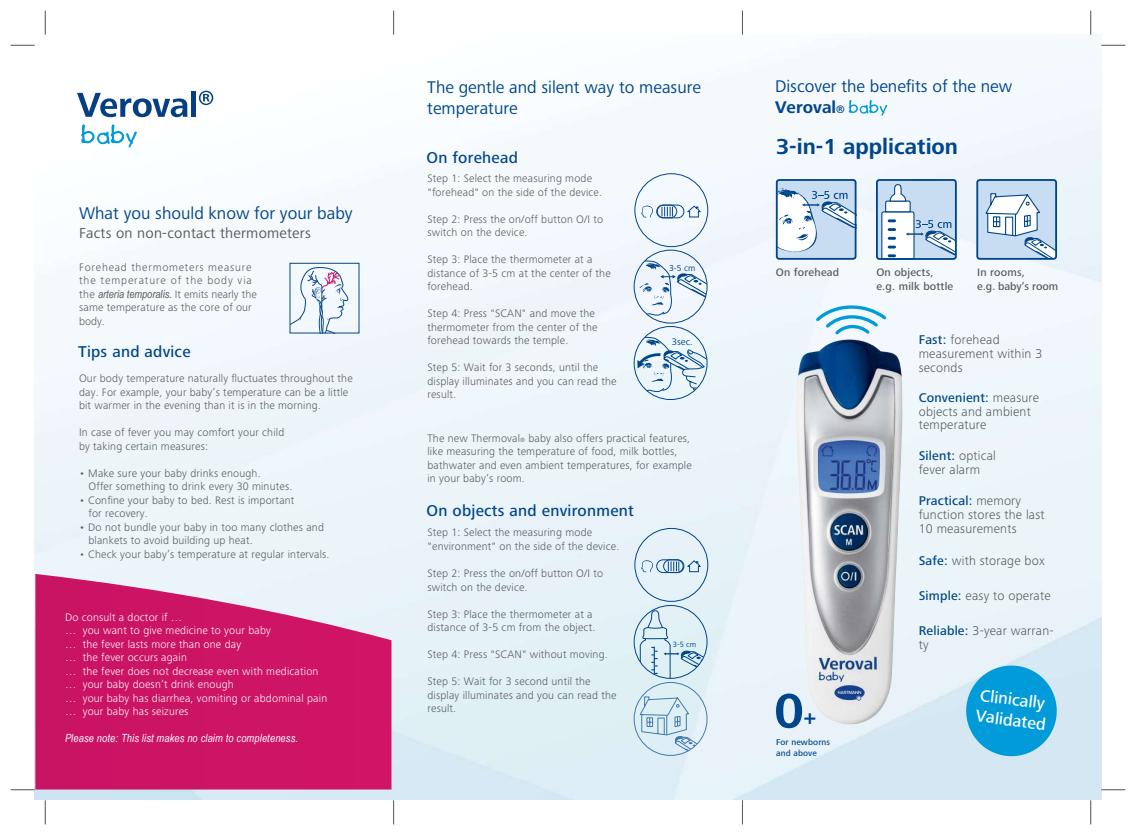
<style>
.page{position:relative;width:1136px;height:835px;background:#fff}
.page>*{position:absolute;margin:0;border:0;box-sizing:border-box;transform-origin:0 0}
.t1{font:700 50.38px "Frutiger Next Pro";color:#00468a}
.t2{font:700 22.5px "Frutiger Next Pro";color:#00468a}
.t3{font:700 21px "Frutiger Next Pro";color:#00468a}
.t4{font:17.5px/21px "Frutiger Next Pro";color:#00468a}
.t5{font:500 17.25px "Frutiger Next Pro";color:#fff}
.t6{font:500 16.25px "Frutiger Next Pro";letter-spacing:.015em;color:#00468a}
.t7{font:15px "Frutiger Next Pro";letter-spacing:.015em;color:#58595b}
.t8{font:300 13.12px/13.8px "Frutiger Next Pro";letter-spacing:.015em;color:#58595b}
.t9{font:300 11.25px/13.5px "Frutiger Next Pro";letter-spacing:.015em;color:#58595b}
.t10{font:300 11.25px/13.5px "Frutiger Next Pro";letter-spacing:.015em;color:#fff}
.t11{font:300 11.25px/13.5px "Frutiger Next Pro";letter-spacing:.065em;color:#58595b}
.t12{font:italic 11.25px "Arial Narrow";letter-spacing:.015em;color:#fff}
.t13{font:500 11.25px/13.5px "Frutiger Next Pro";letter-spacing:.015em;color:#58595b}
.t14{font:500 11.25px/13.5px "Frutiger Next Pro";letter-spacing:-.01em;color:#58595b}
.t15{font:9.88px "Frutiger Next Pro";color:#00468a}
.t16{font:9px "Frutiger Next Pro";color:#00468a}
.t17{font:500 8.75px/10.1px "Frutiger Next Pro";letter-spacing:.015em;color:#00468a}
.t18{font:7.88px "Frutiger Next Pro";color:#00468a}
.s1{font-family:"Arial Narrow";font-weight:400;font-style:italic}
.s2{font-size:6.25px}
.s3{font-weight:700}
.s4{font-weight:700;font-size:11.25px}
.s5{font-weight:500;color:#00468a}
</style>
<div class="page">
<img style="left:35px;top:34px;width:1066px;height:765px">
<svg style="left:291px;top:267px;width:58px;height:64px"></svg>
<div style="left:289px;top:263px;width:70px;height:70px;border:1px solid #0e4c87"></div>
<svg style="left:813px;top:304px;width:76px;height:12px"></svg>
<svg style="left:961px;top:660px;width:100px;height:100px"></svg>
<div style="left:977px;top:180px;width:79px;height:78px;background:#c9ddf2"></div>
<svg style="left:985px;top:193px;width:69px;height:64px"></svg>
<div style="left:976px;top:179px;width:81px;height:81px;border:2px solid #00468a;border-radius:3px"></div>
<div style="left:777px;top:180px;width:79px;height:78px;background:#c9ddf2"></div>
<div style="left:776px;top:179px;width:80px;height:81px;border:2px solid #00468a;border-radius:3px"></div>
<svg style="left:777px;top:187px;width:79px;height:68px"></svg>
<div style="left:877px;top:180px;width:79px;height:79px;background:#c9ddf2;border-radius:4px"></div>
<div style="left:876px;top:179px;width:81px;height:81px;border:2px solid #00468a;border-radius:3px"></div>
<svg style="left:881px;top:183px;width:75px;height:77px"></svg>
<svg style="left:849px;top:100px;width:38px;height:16px"></svg>
<svg style="left:81px;top:124px;width:56px;height:23px"></svg>
<svg style="left:635px;top:260px;width:72px;height:56px"></svg>
<div style="left:634px;top:250px;width:73px;height:73px;border:1px solid #00468a;border-radius:50%"></div>
<svg style="left:635px;top:336px;width:72px;height:56px"></svg>
<div style="left:656px;top:205px;width:28px;height:13px;border:1px solid #00468a;border-radius:6px"></div>
<div style="left:657px;top:205px;width:20px;height:13px;border:1px solid #00468a;border-radius:6px"></div>
<svg style="left:661px;top:207px;width:12px;height:9px"></svg>
<svg style="left:641px;top:205px;width:12px;height:13px"></svg>
<svg style="left:686px;top:205px;width:15px;height:12px"></svg>
<div style="left:634px;top:173px;width:74px;height:74px;border:1px solid #00468a;border-radius:50%"></div>
<svg style="left:638px;top:696px;width:69px;height:59px"></svg>
<div style="left:634px;top:682px;width:73px;height:73px;border:1px solid #00468a;border-radius:50%"></div>
<svg style="left:640px;top:610px;width:67px;height:68px"></svg>
<div style="left:634px;top:605px;width:73px;height:73px;border:1px solid #00468a;border-radius:50%"></div>
<div style="left:656px;top:559px;width:28px;height:14px;border:1px solid #00468a;border-radius:6px"></div>
<div style="left:663px;top:559px;width:20px;height:13px;border:1px solid #00468a;border-radius:6px"></div>
<svg style="left:668px;top:561px;width:11px;height:10px"></svg>
<svg style="left:641px;top:559px;width:12px;height:13px"></svg>
<svg style="left:686px;top:560px;width:15px;height:12px"></svg>
<div style="left:634px;top:528px;width:74px;height:73px;border:1px solid #00468a;border-radius:50%"></div>
<svg style="left:742px;top:11px;width:1px;height:24px"></svg>
<svg style="left:1090px;top:11px;width:1px;height:24px"></svg>
<svg style="left:393px;top:11px;width:1px;height:24px"></svg>
<svg style="left:45px;top:11px;width:1px;height:24px"></svg>
<svg style="left:742px;top:800px;width:1px;height:24px"></svg>
<svg style="left:1090px;top:800px;width:1px;height:24px"></svg>
<svg style="left:393px;top:800px;width:1px;height:24px"></svg>
<svg style="left:45px;top:800px;width:1px;height:24px"></svg>
<svg style="left:11px;top:45px;width:24px;height:1px"></svg>
<svg style="left:11px;top:789px;width:24px;height:1px"></svg>
<svg style="left:1101px;top:45px;width:24px;height:1px"></svg>
<svg style="left:1101px;top:789px;width:24px;height:1px"></svg>
<svg style="left:77px;top:93px;width:110px;height:24px"></svg>
<div style="left:191px;top:91px;width:5px;height:26px;background:#043f83"></div>
<svg style="left:199px;top:91px;width:14px;height:14px"></svg>
<img style="left:756px;top:316px;width:186px;height:454px">
<svg style="left:35px;top:574px;width:356px;height:215px"></svg>
<h3 class="t4" style="left:79px;top:203px;width:275px">What you should know for your baby</h3>
<h3 class="t7" style="left:79px;top:224px;width:233px">Facts on non-contact thermometers</h3>
<p class="t11" style="left:79px;top:260px;width:179px">Forehead thermometers measure the temperature of the body via the <span class="s1">arteria temporalis.</span> It emits nearly the same temperature as the core of our body.</p>
<h3 class="t6" style="left:78px;top:342px;width:114px">Tips and advice</h3>
<p class="t9" style="left:79px;top:372px;width:275px">Our body temperature naturally fluctuates throughout the day. For example, your baby’s temperature can be a little bit warmer in the evening than it is in the morning.</p>
<p class="t9" style="left:79px;top:426px;width:207px">In case of fever you may comfort your child by taking certain measures:</p>
<p class="t9" style="left:88px;top:466px;width:205px;text-indent:-9px">• Make sure your baby drinks enough.<br>Offer something to drink every 30 minutes.</p>
<p class="t9" style="left:88px;top:493px;width:207px;text-indent:-9px">• Confine your baby to bed. Rest is important for recovery.</p>
<p class="t9" style="left:88px;top:520px;width:237px;text-indent:-9px">• Do not bundle your baby in too many clothes and blankets to avoid building up heat.</p>
<p class="t9" style="left:79px;top:547px;width:252px">• Check your baby’s temperature at regular intervals.</p>
<p class="t10" style="left:65px;top:610px;width:264px">Do consult a doctor if …<br>… you want to give medicine to your baby<br>… the fever lasts more than one day<br>… the fever occurs again<br>… the fever does not decrease even with medication … your baby doesn’t drink enough<br>… your baby has diarrhea, vomiting or abdominal pain … your baby has seizures</p>
<p class="t12" style="left:65px;top:730px;width:235px">Please note: This list makes no claim to completeness.</p>
<h3 class="t4" style="left:427px;top:76px;width:275px">The gentle and silent way to measure temperature</h3>
<h3 class="t6" style="left:426px;top:148px;width:93px">On forehead</h3>
<p class="t9" style="left:427px;top:172px;width:176px">Step 1: Select the measuring mode "forehead" on the side of the device.</p>
<p class="t9" style="left:427px;top:212px;width:177px">Step 2: Press the on/off button O/I to switch on the device.</p>
<p class="t9" style="left:427px;top:253px;width:185px">Step 3: Place the thermometer at a distance of 3-5 cm at the center of the forehead.</p>
<p class="t9" style="left:427px;top:307px;width:172px">Step 4: Press "SCAN" and move the thermometer from the center of the forehead towards the temple.</p>
<p class="t9" style="left:427px;top:361px;width:191px">Step 5: Wait for 3 seconds, until the display illuminates and you can read the result.</p>
<p class="t9" style="left:427px;top:431px;width:266px">The new Thermoval<span class="s2">®</span> baby also offers practical features, like measuring the temperature of food, milk bottles, bathwater and even ambient temperatures, for example in your baby‘s room.</p>
<p class="t16" style="left:669px;top:263px;width:28px">3-5 cm</p>
<p class="t15" style="left:672px;top:336px;width:22px">3sec.</p>
<h3 class="t6" style="left:426px;top:501px;width:209px">On objects and environment</h3>
<p class="t9" style="left:427px;top:526px;width:193px">Step 1: Select the measuring mode "environment" on the side of the device.</p>
<p class="t9" style="left:427px;top:566px;width:177px">Step 2: Press the on/off button O/I to switch on the device.</p>
<p class="t9" style="left:427px;top:607px;width:169px">Step 3: Place the thermometer at a distance of 3-5 cm from the object.</p>
<p class="t9" style="left:427px;top:647px;width:182px">Step 4: Press "SCAN" without moving.</p>
<p class="t9" style="left:427px;top:674px;width:191px">Step 5: Wait for 3 second until the display illuminates and you can read the result.</p>
<p class="t18" style="left:673px;top:639px;width:25px">3-5 cm</p>
<h3 class="t4" style="left:775px;top:76px;width:239px">Discover the benefits of the new<br><span class="s3">Veroval</span><span class="s4">®</span></h3>
<h2 class="t2" style="left:776px;top:133px;width:184px">3-in-1 application</h2>
<p class="t13" style="left:776px;top:266px;width:65px">On forehead</p>
<p class="t13" style="left:876px;top:266px;width:78px">On objects, e.g. milk bottle</p>
<p class="t14" style="left:977px;top:266px;width:82px">In rooms,<br>e.g. baby‘s room</p>
<p class="t8" style="left:918px;top:333px;width:125px"><span class="s5">Fast:</span> forehead measurement within 3 seconds</p>
<p class="t8" style="left:918px;top:390px;width:122px"><span class="s5">Convenient:</span> measure objects and ambient temperature</p>
<p class="t8" style="left:918px;top:448px;width:79px"><span class="s5">Silent:</span> optical fever alarm</p>
<p class="t8" style="left:918px;top:494px;width:127px"><span class="s5">Practical:</span> memory function stores the last<br>10 measurements</p>
<p class="t8" style="left:918px;top:553px;width:127px"><span class="s5">Safe:</span> with storage box</p>
<p class="t8" style="left:918px;top:588px;width:133px"><span class="s5">Simple:</span> easy to operate</p>
<p class="t8" style="left:918px;top:624px;width:136px"><span class="s5">Reliable:</span> 3-year warran&shy;ty</p>
<h3 class="t5" style="left:981px;top:685px;width:67px;rotate:7deg">Clinically</h3>
<h1 class="t1" style="left:774px;top:682px;width:31px">0</h1>
<h3 class="t3" style="left:804px;top:704px;width:14px">+</h3>
<h3 class="t5" style="left:977px;top:705px;width:72px;rotate:7deg">Validated</h3>
<p class="t17" style="left:776px;top:737px;width:56px">For newborns and above</p>
</div>
